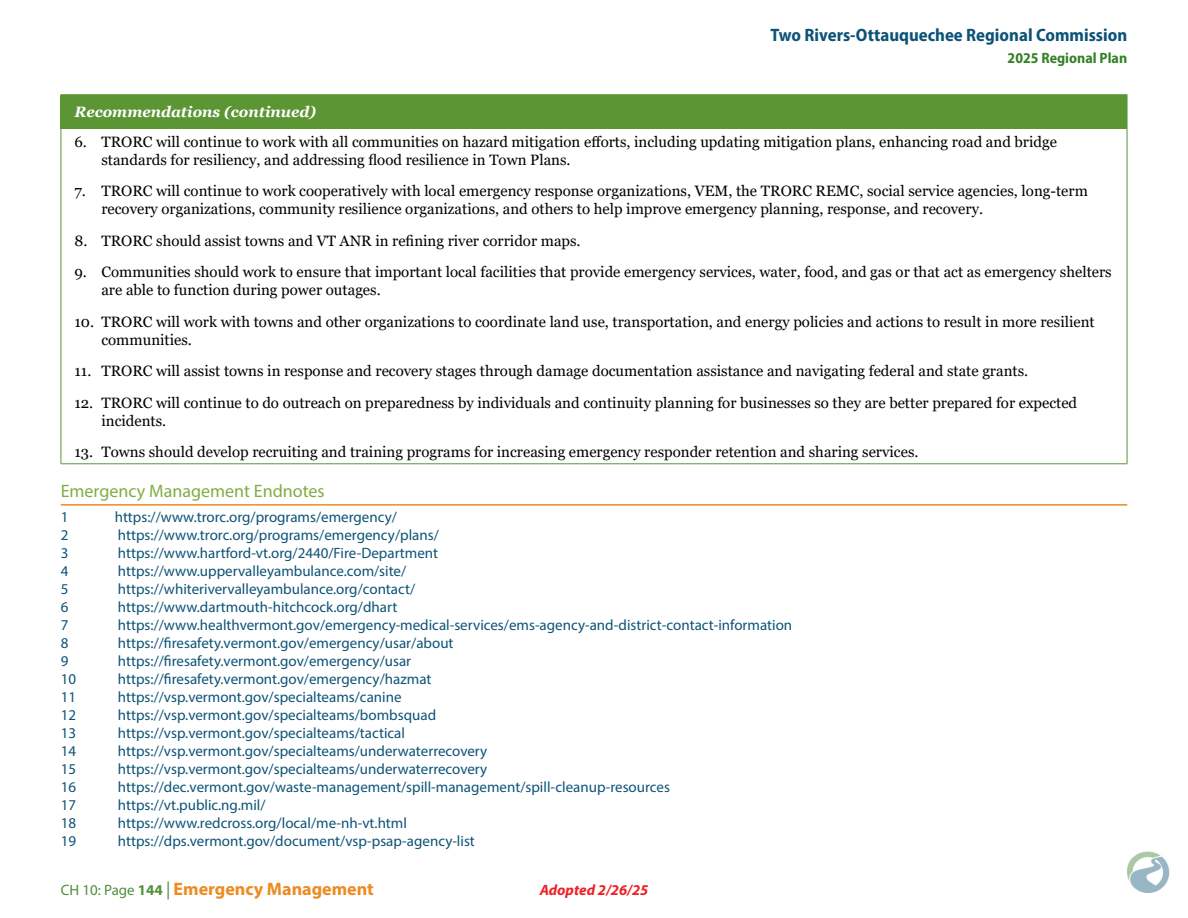
<style>
.page{position:relative;width:1188px;height:918px;background:#fff}
.page>*{position:absolute;margin:0;border:0;box-sizing:border-box;transform-origin:0 0}
.t1{font:18px "Myriad Variable Concept";color:#0d5377}
.t2{font:700 18px "Myriad Pro";color:#ed8b22}
.Header_3{font:18px "Myriad Pro";color:#80ad41}
.t3{font:15px/18px "Georgia";color:#000}
.Footer_-_Left{font:15px "Myriad Pro";color:#0d5377}
.Goal_Table_Header_2{font:italic 700 15px "Georgia";color:#fff}
.t4{font:15px "Myriad Variable Concept";color:#368027}
.t5{font:italic 700 15px "Myriad Pro";color:#ed2124}
.s1{font-weight:400;font-size:15px;color:#508f37}
.s2{font-size:15px;color:#508f37}
.s3{font-weight:400;color:#508f37}
</style>
<div class="page">
<img style="left:1128px;top:851px;width:41px;height:41px">
<div style="left:61px;top:95px;width:1066px;height:33px;background:#5c9634"></div>
<hr style="left:61px;top:94px;width:1066px;height:1px;background:#5c9634">
<hr style="left:1127px;top:95px;width:1px;height:33px;background:#5c9634">
<hr style="left:61px;top:128px;width:1066px;height:1px;background:#5c9634">
<hr style="left:61px;top:129px;width:1px;height:335px;background:#5c9634">
<hr style="left:1127px;top:129px;width:1px;height:335px;background:#5c9634">
<hr style="left:61px;top:464px;width:1066px;height:1px;background:#5c9634">
<hr style="left:61px;top:504px;width:1066px;height:2px;background:#ed8b22">
<p class="t1" style="left:771px;top:24px;width:358px">Two Rivers-Ottauquechee Regional Commission</p>
<p class="t4" style="left:1008px;top:49px;width:121px">2025 Regional Plan</p>
<p class="Goal_Table_Header_2" style="left:74px;top:102px;width:243px">Recommendations (continued)</p>
<p class="t3" style="left:101px;top:133px;width:957px;text-indent:-27px">6. TRORC will continue to work with all communities on hazard mitigation efforts, including updating mitigation plans, enhancing road and bridge standards for resiliency, and addressing flood resilience in Town Plans.</p>
<p class="t3" style="left:101px;top:182px;width:988px;text-indent:-27px">7. TRORC will continue to work cooperatively with local emergency response organizations, VEM, the TRORC REMC, social service agencies, long-term recovery organizations, community resilience organizations, and others to help improve emergency planning, response, and recovery.</p>
<p class="t3" style="left:74px;top:232px;width:508px">8. TRORC should assist towns and VT ANR in refining river corridor maps.</p>
<p class="t3" style="left:101px;top:263px;width:1012px;text-indent:-27px">9. Communities should work to ensure that important local facilities that provide emergency services, water, food, and gas or that act as emergency shelters are able to function during power outages.</p>
<p class="t3" style="left:101px;top:313px;width:995px;text-indent:-27px">10. TRORC will work with towns and other organizations to coordinate land use, transportation, and energy policies and actions to result in more resilient communities.</p>
<p class="t3" style="left:74px;top:362px;width:955px">11. TRORC will assist towns in response and recovery stages through damage documentation assistance and navigating federal and state grants.</p>
<p class="t3" style="left:101px;top:394px;width:977px;text-indent:-27px">12. TRORC will continue to do outreach on preparedness by individuals and continuity planning for businesses so they are better prepared for expected incidents.</p>
<p class="t3" style="left:74px;top:443px;width:846px">13. Towns should develop recruiting and training programs for increasing emergency responder retention and sharing services.</p>
<p class="Header_3" style="left:61px;top:480px;width:265px">Emergency Management Endnotes</p>
<p class="Footer_-_Left" style="left:61px;top:508px;width:9px">1</p>
<p class="Footer_-_Left" style="left:115px;top:508px;width:284px">https://www.trorc.org/programs/emergency/</p>
<p class="Footer_-_Left" style="left:61px;top:526px;width:9px">2</p>
<p class="Footer_-_Left" style="left:118px;top:526px;width:322px">https://www.trorc.org/programs/emergency/plans/</p>
<p class="Footer_-_Left" style="left:61px;top:544px;width:9px">3</p>
<p class="Footer_-_Left" style="left:118px;top:544px;width:322px">https://www.hartford-vt.org/2440/Fire-Department</p>
<p class="Footer_-_Left" style="left:61px;top:562px;width:9px">4</p>
<p class="Footer_-_Left" style="left:118px;top:562px;width:290px">https://www.uppervalleyambulance.com/site/</p>
<p class="Footer_-_Left" style="left:61px;top:580px;width:9px">5</p>
<p class="Footer_-_Left" style="left:118px;top:580px;width:299px">https://whiterivervalleyambulance.org/contact/</p>
<p class="Footer_-_Left" style="left:61px;top:598px;width:9px">6</p>
<p class="Footer_-_Left" style="left:118px;top:598px;width:281px">https://www.dartmouth-hitchcock.org/dhart</p>
<p class="Footer_-_Left" style="left:61px;top:616px;width:9px">7</p>
<p class="Footer_-_Left" style="left:118px;top:616px;width:676px">https://www.healthvermont.gov/emergency-medical-services/ems-agency-and-district-contact-information</p>
<p class="Footer_-_Left" style="left:61px;top:634px;width:9px">8</p>
<p class="Footer_-_Left" style="left:118px;top:634px;width:337px">https://firesafety.vermont.gov/emergency/usar/about</p>
<p class="Footer_-_Left" style="left:61px;top:652px;width:9px">9</p>
<p class="Footer_-_Left" style="left:118px;top:652px;width:295px">https://firesafety.vermont.gov/emergency/usar</p>
<p class="Footer_-_Left" style="left:61px;top:670px;width:17px">10</p>
<p class="Footer_-_Left" style="left:118px;top:670px;width:315px">https://firesafety.vermont.gov/emergency/hazmat</p>
<p class="Footer_-_Left" style="left:61px;top:688px;width:17px">11</p>
<p class="Footer_-_Left" style="left:118px;top:688px;width:285px">https://vsp.vermont.gov/specialteams/canine</p>
<p class="Footer_-_Left" style="left:61px;top:706px;width:17px">12</p>
<p class="Footer_-_Left" style="left:118px;top:706px;width:320px">https://vsp.vermont.gov/specialteams/bombsquad</p>
<p class="Footer_-_Left" style="left:61px;top:724px;width:17px">13</p>
<p class="Footer_-_Left" style="left:118px;top:724px;width:289px">https://vsp.vermont.gov/specialteams/tactical</p>
<p class="Footer_-_Left" style="left:61px;top:742px;width:17px">14</p>
<p class="Footer_-_Left" style="left:118px;top:742px;width:371px">https://vsp.vermont.gov/specialteams/underwaterrecovery</p>
<p class="Footer_-_Left" style="left:61px;top:760px;width:17px">15</p>
<p class="Footer_-_Left" style="left:118px;top:760px;width:371px">https://vsp.vermont.gov/specialteams/underwaterrecovery</p>
<p class="Footer_-_Left" style="left:61px;top:778px;width:17px">16</p>
<p class="Footer_-_Left" style="left:118px;top:778px;width:554px">https://dec.vermont.gov/waste-management/spill-management/spill-cleanup-resources</p>
<p class="Footer_-_Left" style="left:61px;top:796px;width:17px">17</p>
<p class="Footer_-_Left" style="left:118px;top:796px;width:149px">https://vt.public.ng.mil/</p>
<p class="Footer_-_Left" style="left:61px;top:814px;width:17px">18</p>
<p class="Footer_-_Left" style="left:118px;top:814px;width:291px">https://www.redcross.org/local/me-nh-vt.html</p>
<p class="Footer_-_Left" style="left:61px;top:832px;width:17px">19</p>
<p class="Footer_-_Left" style="left:118px;top:832px;width:358px">https://dps.vermont.gov/document/vsp-psap-agency-list</p>
<p class="t2" style="left:61px;top:878px;width:315px"><span class="s1">CH 10: Page</span> <span class="s2">144</span> <span class="s3">|</span> Emergency Management</p>
<p class="t5" style="left:540px;top:881px;width:110px">Adopted 2/26/25</p>
</div>
